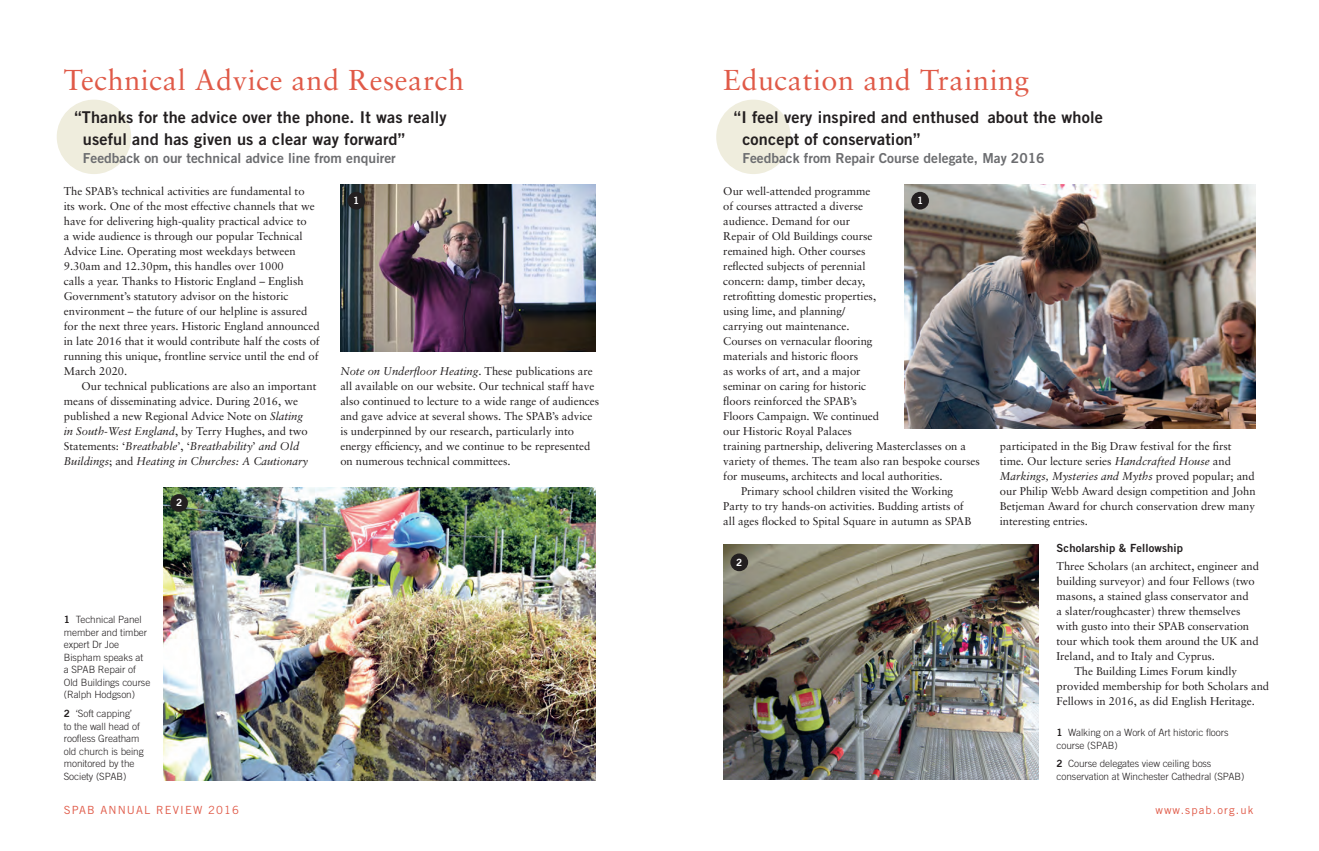
<style>
.page{position:relative;width:1319px;height:851px;background:#fff}
.page>*{position:absolute;margin:0;border:0;box-sizing:border-box;transform-origin:0 0}
.Titles{font:28.75px "Sabon LT";letter-spacing:.02em;color:#e05a48}
.t1{font:16.25px/21.2px "Trade Gothic Bold Two";letter-spacing:.01em;color:#231f20}
.Quote_by_line{font:13.75px "Trade Gothic Bold Two";color:#6c6d70}
.Main_text_full_out{font:11.25px/15px "Sabon LT";letter-spacing:-.005em;color:#231f20}
.Main_text_indent{font:11.25px/15px "Sabon LT";letter-spacing:-.005em;color:#231f20}
.t2{font:11.25px "Trade Gothic";letter-spacing:.1em;color:#e05a48}
.X_head{font:11.25px "Trade Gothic Bold Two";letter-spacing:.01em;color:#231f20}
.Captions{font:300 10px/12.5px "Trade Gothic";letter-spacing:-.005em;color:#231f20}
.t3{font:10px "Trade Gothic Bold Two";color:#fff}
.s1{font-style:italic}
.s2{font-family:"Trade Gothic Bold Two";font-weight:400}
</style>
<div class="page">
<img style="left:163px;top:487px;width:432px;height:293px">
<img style="left:340px;top:185px;width:255px;height:166px">
<img style="left:723px;top:544px;width:315px;height:235px">
<div style="left:170px;top:494px;width:18px;height:17px;background:#231f20;border-radius:50%"></div>
<div style="left:57px;top:100px;width:74px;height:74px;background:#efeddd;border-radius:50%"></div>
<div style="left:716px;top:100px;width:74px;height:74px;background:#efeddd;border-radius:50%"></div>
<div style="left:347px;top:192px;width:18px;height:17px;background:#231f20;border-radius:50%"></div>
<img style="left:904px;top:185px;width:350px;height:243px">
<div style="left:911px;top:192px;width:17px;height:17px;background:#231f20;border-radius:50%"></div>
<div style="left:730px;top:553px;width:18px;height:18px;background:#231f20;border-radius:50%"></div>
<p class="Titles" style="left:64px;top:63px;width:402px">Technical Advice and Research</p>
<p class="Titles" style="left:723px;top:63px;width:307px">Education and Training</p>
<p class="t1" style="left:83px;top:107px;width:365px;text-indent:-8px">“Thanks for the advice over the phone. It was really useful and has given us a clear way forward”</p>
<p class="Quote_by_line" style="left:83px;top:150px;width:314px">Feedback on our technical advice line from enquirer</p>
<p class="Main_text_full_out" style="left:64px;top:183px;width:257px">The SPAB’s technical activities are fundamental to<br>its work. One of the most effective channels that we have for delivering high-quality practical advice to<br>a wide audience is through our popular Technical Advice Line. Operating most weekdays between 9.30am and 12.30pm, this handles over 1000<br>calls a year. Thanks to Historic England – English Government’s statutory advisor on the historic environment – the future of our helpline is assured for the next three years. Historic England announced in late 2016 that it would contribute half the costs of running this unique, frontline service until the end of March 2020.</p>
<p class="Main_text_indent" style="left:64px;top:378px;width:254px;text-indent:18px">Our technical publications are also an important means of disseminating advice. During 2016, we published a new Regional Advice Note on <span class="s1">Slating<br>in South-West England</span>, by Terry Hughes, and two Statements: ‘<span class="s1">Breathable</span>’, ‘<span class="s1">Breathability</span>’ <span class="s1">and Old Buildings</span>; and <span class="s1">Heating in Churches: A Cautionary</span></p>
<p class="t3" style="left:176px;top:496px;width:8px">2</p>
<p class="t3" style="left:353px;top:194px;width:8px">1</p>
<p class="Main_text_indent" style="left:340px;top:363px;width:260px"><span class="s1">Note on Underfloor Heating</span>. These publications are all available on our website. Our technical staff have also continued to lecture to a wide range of audiences and gave advice at several shows. The SPAB’s advice is underpinned by our research, particularly into energy efficiency, and we continue to be represented on numerous technical committees.</p>
<p class="Captions" style="left:64px;top:613px;width:88px"><span class="s2">1</span> Technical Panel member and timber expert Dr Joe<br>Bispham speaks at a SPAB Repair of<br>Old Buildings course (Ralph Hodgson)</p>
<p class="Captions" style="left:64px;top:707px;width:81px"><span class="s2">2</span> ‘Soft capping’<br>to the wall head of roofless Greatham old church is being monitored by the<br>Society (SPAB)</p>
<p class="t1" style="left:742px;top:107px;width:362px;text-indent:-8px">“I feel very inspired and enthused about the whole concept of conservation”</p>
<p class="Quote_by_line" style="left:742px;top:150px;width:304px">Feedback from Repair Course delegate, May 2016</p>
<p class="t3" style="left:916px;top:194px;width:8px">1</p>
<p class="Main_text_full_out" style="left:723px;top:183px;width:157px">Our well-attended programme of courses attracted a diverse audience. Demand for our<br>Repair of Old Buildings course remained high. Other courses reflected subjects of perennial concern: damp, timber decay, retrofitting domestic properties, using lime, and planning/ carrying out maintenance.<br>Courses on vernacular flooring materials and historic floors<br>as works of art, and a major seminar on caring for historic floors reinforced the SPAB’s<br>Floors Campaign. We continued our Historic Royal Palaces</p>
<p class="Main_text_full_out" style="left:723px;top:438px;width:258px">training partnership, delivering Masterclasses on a variety of themes. The team also ran bespoke courses for museums, architects and local authorities.</p>
<p class="Main_text_indent" style="left:723px;top:483px;width:249px;text-indent:18px">Primary school children visited the Working<br>Party to try hands-on activities. Budding artists of all ages flocked to Spital Square in autumn as SPAB</p>
<p class="t3" style="left:736px;top:556px;width:8px">2</p>
<p class="Main_text_indent" style="left:999px;top:438px;width:257px">participated in the Big Draw festival for the first time. Our lecture series <span class="s1">Handcrafted House</span> and <span class="s1">Markings, Mysteries and Myths</span> proved popular; and our Philip Webb Award design competition and John Betjeman Award for church conservation drew many interesting entries.</p>
<p class="X_head" style="left:1056px;top:540px;width:128px">Scholarship &amp; Fellowship</p>
<p class="Main_text_full_out" style="left:1056px;top:558px;width:204px">Three Scholars (an architect, engineer and building surveyor) and four Fellows (two masons, a stained glass conservator and<br>a slater/roughcaster) threw themselves with gusto into their SPAB conservation tour which took them around the UK and Ireland, and to Italy and Cyprus.</p>
<p class="Main_text_indent" style="left:1056px;top:663px;width:214px;text-indent:18px">The Building Limes Forum kindly provided membership for both Scholars and<br>Fellows in 2016, as did English Heritage.</p>
<p class="Captions" style="left:1056px;top:726px;width:173px"><span class="s2">1</span> Walking on a Work of Art historic floors course (SPAB)</p>
<p class="Captions" style="left:1056px;top:757px;width:189px"><span class="s2">2</span> Course delegates view ceiling boss conservation at Winchester Cathedral (SPAB)</p>
<p class="t2" style="left:64px;top:802px;width:177px">SPAB ANNUAL REVIEW 2016</p>
<p class="t2" style="left:1155px;top:802px;width:99px">www.spab.org.uk</p>
</div>
